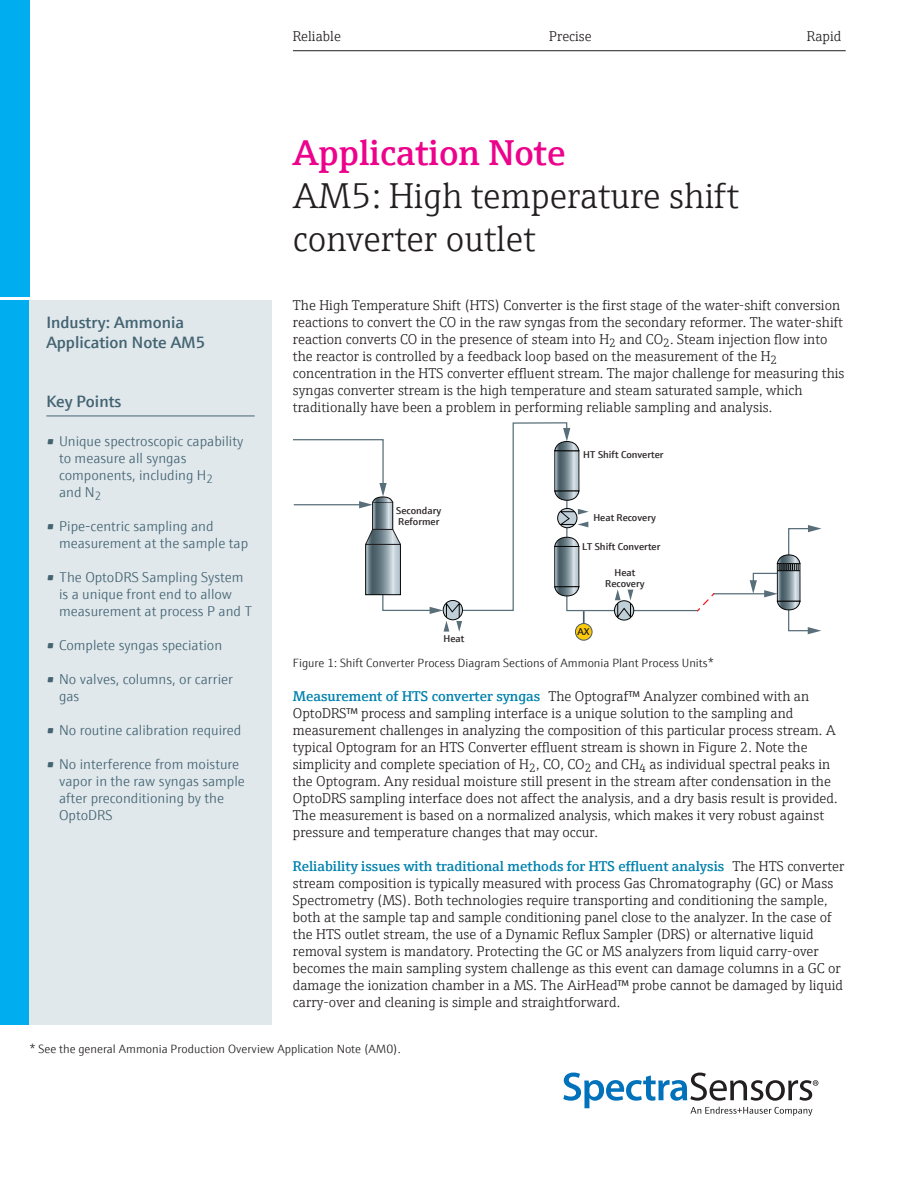
<style>
.page{position:relative;width:918px;height:1188px;background:#fff}
.page>*{position:absolute;margin:0;border:0;box-sizing:border-box;transform-origin:0 0}
.Title_Subhead{font:300 36px/43.2px "E+H Serif";color:#231f20}
.Title_Headline{font:600 36px "E+H Serif";color:#ed028c}
.Infobox_title{font:600 16.5px/19.8px "E+H Sans";color:#446472}
.tri-header{font:300 14.25px/17px "E+H Serif";color:#231f20}
.t1{font:300 14.25px/17px "E+H Sans";color:#446472}
.note{font:300 12px "E+H Sans";color:#231f20}
.t2{font:600 10.05px/11.2px "E+H Sans";color:#2e292a;text-align:center}
.t3{font:600 10.05px "E+H Sans";color:#231f20}
.s1{font-weight:600;color:#0081ad}
</style>
<div class="page">
<div style="left:0;top:0;width:29px;height:1025px;background:#00aeef"></div>
<hr style="left:0;top:297px;width:32px;height:3px;background:#fff">
<hr style="left:293px;top:50px;width:553px;height:1px;background:#231f20">
<svg style="left:563px;top:1073px;width:255px;height:43px"></svg>
<div style="left:575px;top:624px;width:17px;height:16px;background:#feca0a;border-radius:50%"></div>
<div style="left:575px;top:623px;width:17px;height:18px;border:1px solid #475c65;border-radius:50%"></div>
<hr style="left:714px;top:593px;width:53px;height:1px;background:#586e79">
<svg style="left:750px;top:525px;width:72px;height:109px"></svg>
<svg style="left:293px;top:422px;width:423px;height:210px"></svg>
<div style="left:29px;top:300px;width:243px;height:725px;background:#e0e8ec"></div>
<hr style="left:46px;top:416px;width:209px;height:1px;background:#446472">
<p class="tri-header" style="left:293px;top:27px;width:50px">Reliable</p>
<p class="tri-header" style="left:549px;top:27px;width:44px">Precise</p>
<p class="tri-header" style="left:807px;top:27px;width:36px">Rapid</p>
<p class="Infobox_title" style="left:46px;top:311px;width:161px">Industry: Ammonia<br>Application Note AM5</p>
<p class="Infobox_title" style="left:46px;top:390px;width:77px">Key Points</p>
<p class="t1" style="left:59px;top:432px;width:186px;text-indent:-13px">• Unique spectroscopic capability to measure all syngas components, including H<sub>2<br></sub>and N<sub>2</sub></p>
<p class="t1" style="left:59px;top:517px;width:191px;text-indent:-13px">• Pipe-centric sampling and measurement at the sample tap</p>
<p class="t1" style="left:59px;top:568px;width:195px;text-indent:-13px">• The OptoDRS Sampling System is a unique front end to allow measurement at process P and T</p>
<p class="t1" style="left:46px;top:636px;width:177px">• Complete syngas speciation</p>
<p class="t1" style="left:59px;top:670px;width:176px;text-indent:-13px">• No valves, columns, or carrier gas</p>
<p class="t1" style="left:46px;top:721px;width:197px">• No routine calibration required</p>
<p class="t1" style="left:59px;top:755px;width:187px;text-indent:-13px">• No interference from moisture vapor in the raw syngas sample after preconditioning by the<br>OptoDRS</p>
<p class="Title_Headline" style="left:293px;top:125px;width:274px">Application Note</p>
<p class="Title_Subhead" style="left:293px;top:172px;width:448px">AM5: High temperature shift converter outlet</p>
<p class="tri-header" style="left:293px;top:296px;width:553px">The High Temperature Shift (HTS) Converter is the first stage of the water-shift conversion reactions to convert the CO in the raw syngas from the secondary reformer. The water-shift reaction converts CO in the presence of steam into H<sub>2</sub> and CO<sub>2</sub>. Steam injection flow into the reactor is controlled by a feedback loop based on the measurement of the H<sub>2 </sub>concentration in the HTS converter effluent stream. The major challenge for measuring this syngas converter stream is the high temperature and steam saturated sample, which traditionally have been a problem in performing reliable sampling and analysis.</p>
<p class="t2" style="left:396px;top:504px;width:47px;text-align:left">Secondary<br>Reformer</p>
<p class="t2" style="left:443px;top:633px;width:22px">Heat</p>
<p class="t2" style="left:583px;top:448px;width:82px">HT Shift Converter</p>
<p class="t2" style="left:593px;top:511px;width:64px">Heat Recovery</p>
<p class="t2" style="left:582px;top:540px;width:80px">LT Shift Converter</p>
<p class="t3" style="left:578px;top:624px;width:14px">AX</p>
<p class="t2" style="left:605px;top:566px;width:41px">Heat<br>Recovery</p>
<p class="note" style="left:293px;top:654px;width:423px">Figure 1: Shift Converter Process Diagram Sections of Ammonia Plant Process Units*</p>
<p class="tri-header" style="left:293px;top:687px;width:546px"><span class="s1">Measurement of HTS converter syngas</span> The Optograf™ Analyzer combined with an OptoDRS™ process and sampling interface is a unique solution to the sampling and measurement challenges in analyzing the composition of this particular process stream. A typical Optogram for an HTS Converter effluent stream is shown in Figure 2. Note the simplicity and complete speciation of H<sub>2</sub>, CO, CO<sub>2</sub> and CH<sub>4</sub> as individual spectral peaks in the Optogram. Any residual moisture still present in the stream after condensation in the OptoDRS sampling interface does not affect the analysis, and a dry basis result is provided.<br>The measurement is based on a normalized analysis, which makes it very robust against pressure and temperature changes that may occur.</p>
<p class="tri-header" style="left:293px;top:857px;width:553px"><span class="s1">Reliability issues with traditional methods for HTS effluent analysis</span> The HTS converter stream composition is typically measured with process Gas Chromatography (GC) or Mass Spectrometry (MS). Both technologies require transporting and conditioning the sample, both at the sample tap and sample conditioning panel close to the analyzer. In the case of the HTS outlet stream, the use of a Dynamic Reflux Sampler (DRS) or alternative liquid removal system is mandatory. Protecting the GC or MS analyzers from liquid carry-over becomes the main sampling system challenge as this event can damage columns in a GC or damage the ionization chamber in a MS. The AirHead™ probe cannot be damaged by liquid carry-over and cleaning is simple and straightforward.</p>
<p class="note" style="left:29px;top:1040px;width:373px">* See the general Ammonia Production Overview Application Note (AM0).</p>
</div>
